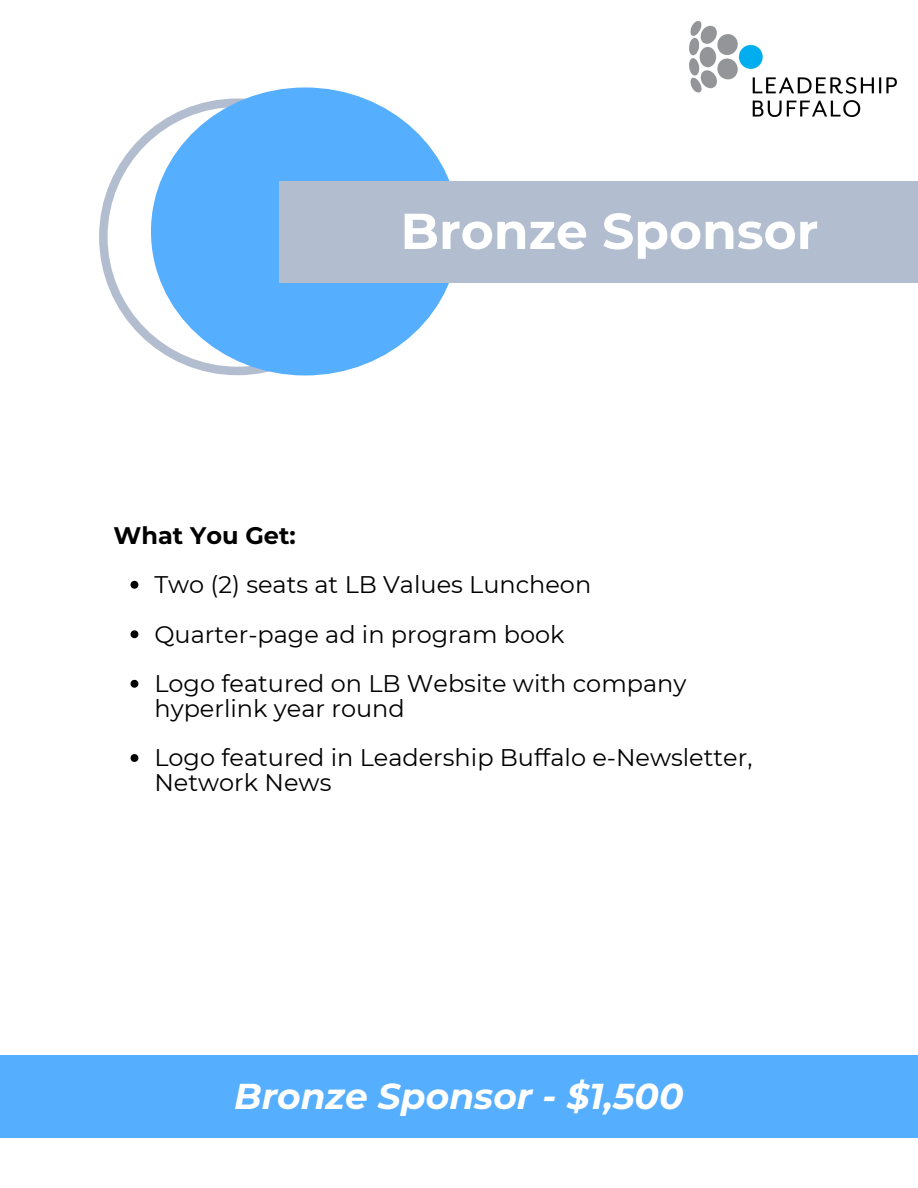
<style>
.page{position:relative;width:918px;height:1188px;background:#fff}
.page>*{position:absolute;margin:0;border:0;box-sizing:border-box;transform-origin:0 0}
.t1{font:700 50.4px "Montserrat";color:#fff}
.t2{font:italic 700 36px "Montserrat";color:#fff}
.t3{font:24px/49.5px "Montserrat";color:#000}
.t4{font:700 24px "Montserrat";color:#000}
</style>
<div class="page">
<svg style="left:99px;top:98px;width:277px;height:277px"></svg>
<div style="left:151px;top:87px;width:308px;height:288px;background:#56aeff;border-radius:50%"></div>
<div style="left:279px;top:181px;width:639px;height:101px;background:#b2bdcf"></div>
<img style="left:690px;top:21px;width:207px;height:96px">
<div style="left:0;top:1055px;width:918px;height:83px;background:#56aeff"></div>
<svg style="left:131px;top:581px;width:7px;height:8px"></svg>
<svg style="left:131px;top:630px;width:7px;height:8px"></svg>
<svg style="left:131px;top:680px;width:7px;height:8px"></svg>
<svg style="left:131px;top:754px;width:7px;height:8px"></svg>
<p class="t4" style="left:114px;top:520px;width:184px">What You Get:</p>
<h1 class="t1" style="left:400px;top:200px;width:419px">Bronze Sponsor</h1>
<p class="t3" style="left:154px;top:560px;width:534px">Two (2) seats at LB Values Luncheon<br>Quarter-page ad in program book<br>Logo featured on LB Website with company</p>
<p class="t3" style="left:154px;top:684px;width:600px">hyperlink year round<br>Logo featured in Leadership Buffalo e-Newsletter,</p>
<p class="t3" style="left:154px;top:758px;width:179px">Network News</p>
<h2 class="t2" style="left:234px;top:1074px;width:451px">Bronze Sponsor - $1,500</h2>
</div>
